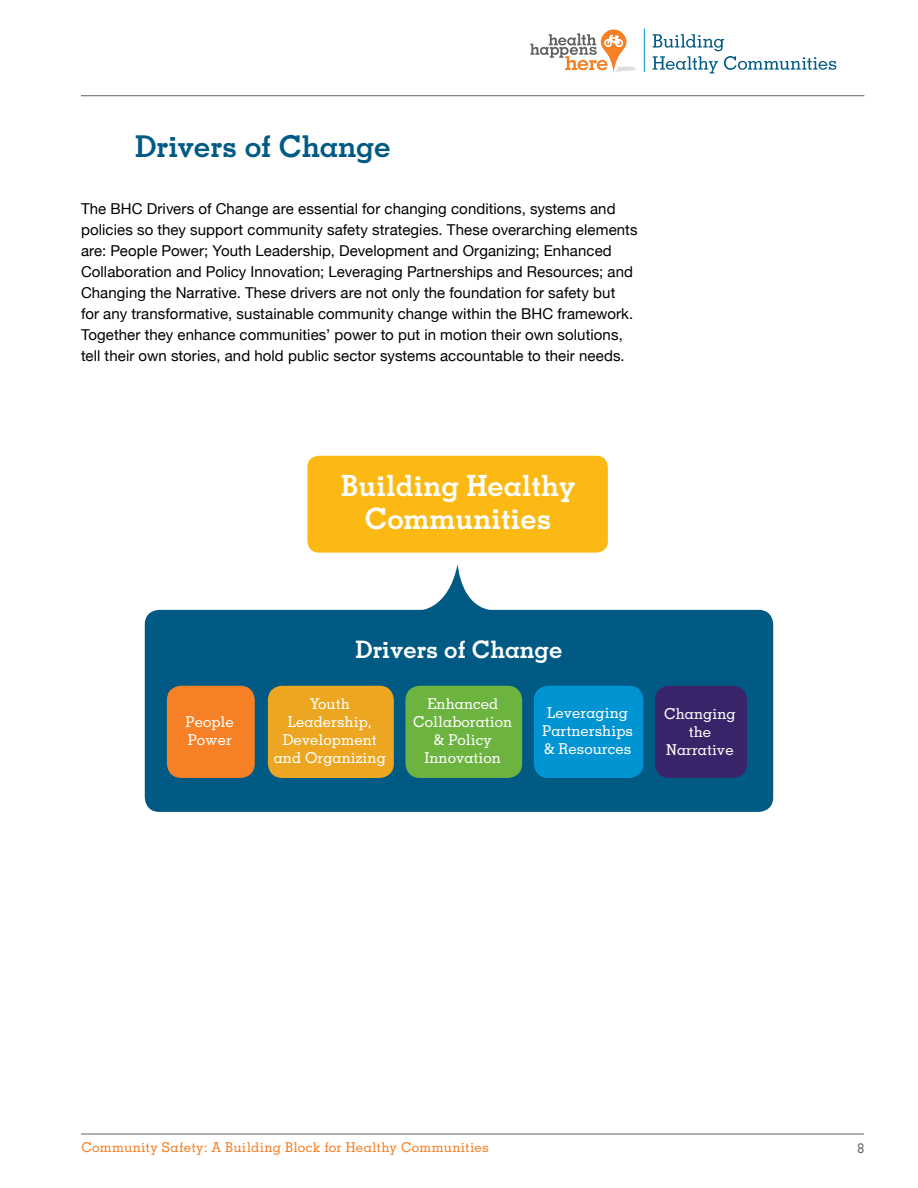
<style>
.page{position:relative;width:918px;height:1188px;background:#fff}
.page>*{position:absolute;margin:0;border:0;box-sizing:border-box;transform-origin:0 0}
.t1{font:700 30px "Memphis LT Std";letter-spacing:-.01em;color:#005a84}
.t2{font:700 29.25px/33.6px "Memphis LT Std";color:#fff;text-align:center}
.t3{font:700 24px "Memphis LT Std";color:#fff}
.t4{font:15px/21px "Helvetica Neue";letter-spacing:.005em;color:#000}
.t5{font:500 15px/18px "Memphis LT Std";color:#fff;text-align:center}
.t6{font:500 13.5px "Memphis LT Std";letter-spacing:.02em;color:#f58025}
.t7{font:500 13.5px "Memphis LT Std";color:#5f6062}
</style>
<div class="page">
<svg style="left:530px;top:29px;width:106px;height:43px"></svg>
<hr style="left:644px;top:29px;width:1px;height:43px;background:#0194d3">
<svg style="left:653px;top:34px;width:183px;height:39px"></svg>
<hr style="left:81px;top:1134px;width:783px;height:1px;background:#5f6062">
<hr style="left:81px;top:95px;width:783px;height:1px;background:#5f6062">
<div style="left:145px;top:610px;width:628px;height:202px;background:#005a84;border-radius:14px"></div>
<div style="left:307px;top:456px;width:301px;height:97px;background:#fdb913;border-radius:11px"></div>
<svg style="left:419px;top:564px;width:78px;height:46px"></svg>
<div style="left:268px;top:686px;width:126px;height:92px;background:#eca621;border-radius:14px"></div>
<div style="left:167px;top:686px;width:88px;height:92px;background:#f58025;border-radius:14px"></div>
<div style="left:405px;top:686px;width:117px;height:92px;background:#6cb33f;border-radius:14px"></div>
<div style="left:534px;top:686px;width:109px;height:92px;background:#0194d3;border-radius:14px"></div>
<div style="left:655px;top:686px;width:92px;height:92px;background:#39246a;border-radius:14px"></div>
<h1 class="t1" style="left:135px;top:128px;width:257px">Drivers of Change</h1>
<p class="t4" style="left:81px;top:199px;width:558px">The BHC Drivers of Change are essential for changing conditions, systems and policies so they support community safety strategies. These overarching elements are: People Power; Youth Leadership, Development and Organizing; Enhanced Collaboration and Policy Innovation; Leveraging Partnerships and Resources; and Changing the Narrative. These drivers are not only the foundation for safety but<br>for any transformative, sustainable community change within the BHC framework.<br>Together they enhance communities’ power to put in motion their own solutions, tell their own stories, and hold public sector systems accountable to their needs.</p>
<h2 class="t2" style="left:341px;top:468px;width:236px">Building Healthy<br>Communities</h2>
<p class="t5" style="left:186px;top:712px;width:50px;text-align:left">People<br>Power</p>
<h3 class="t3" style="left:355px;top:635px;width:209px">Drivers of Change</h3>
<p class="t5" style="left:274px;top:695px;width:114px">Youth<br>Leadership,<br>Development and Organizing</p>
<p class="t5" style="left:413px;top:695px;width:101px">Enhanced<br>Collaboration &amp; Policy<br>Innovation</p>
<p class="t5" style="left:542px;top:704px;width:92px">Leveraging<br>Partnerships &amp; Resources</p>
<p class="t5" style="left:664px;top:704px;width:73px">Changing the<br>Narrative</p>
<p class="t6" style="left:81px;top:1139px;width:409px">Community Safety: A Building Block for Healthy Communities</p>
<p class="t7" style="left:858px;top:1139px;width:8px">8</p>
</div>
